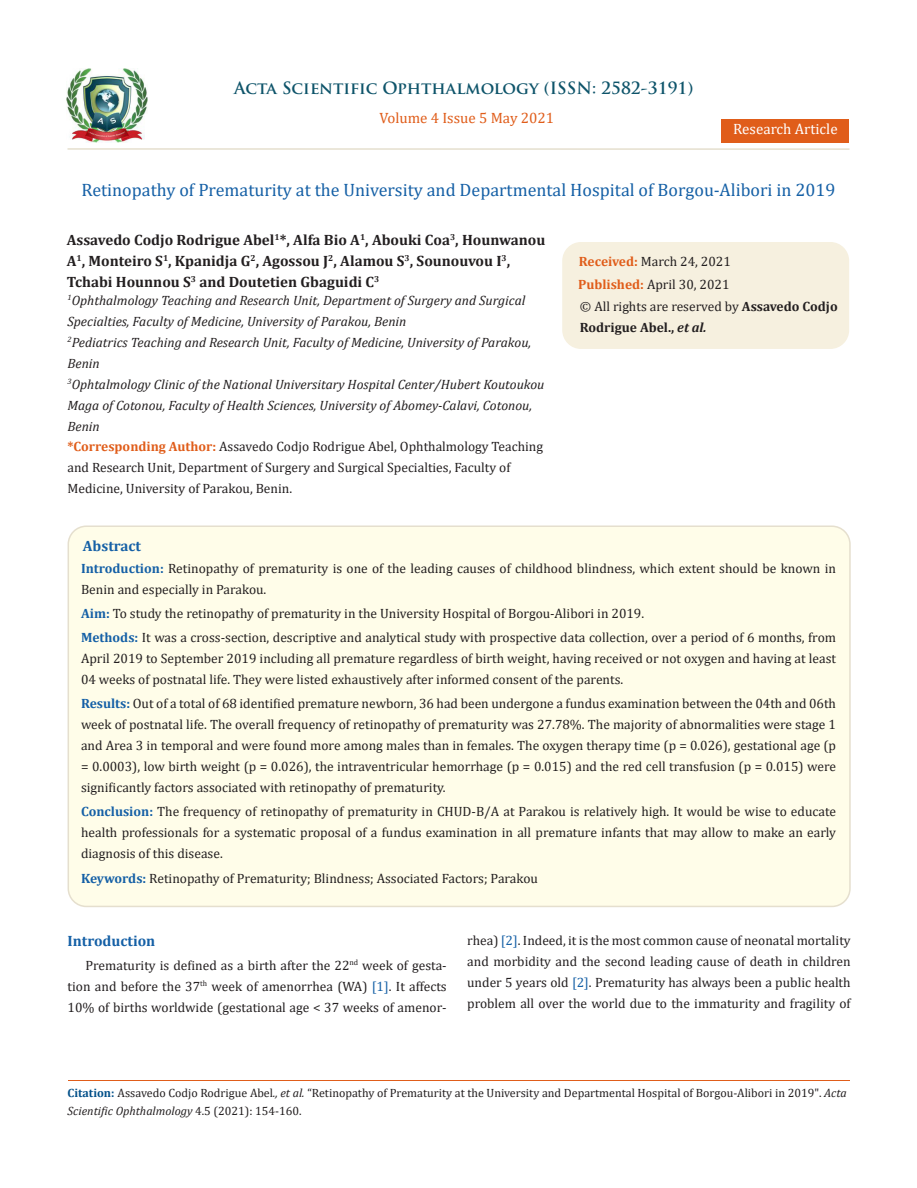
<style>
.page{position:relative;width:917px;height:1188px;background:#fff}
.page>*{position:absolute;margin:0;border:0;box-sizing:border-box;transform-origin:0 0}
.t1{font:18px "Cambria";color:#1560a6}
.t2{font:700 16.5px "Trajan Pro";color:#0e546a}
.t3{font:700 15px/21px "Cambria";color:#231f20}
.t4{font:15px "Cambria";color:#e05d1a}
.t5{font:700 15px "Cambria";color:#1560a6}
.t6{font:15px "Cambria";color:#fff}
.t7{font:13.5px/21px "Cambria";color:#231f20;text-align:justify}
.t8{font:italic 13.5px/21px "Cambria";color:#231f20}
.t9{font:700 13.5px/21px "Cambria";color:#231f20}
.t10{font:12px/18px "Cambria";color:#231f20}
.s1{font-weight:700;color:#e05d1a}
.s2{font-weight:400}
.s3{font-style:italic}
.s4{font-weight:700;color:#1560a6}
.s5{color:#1560a6}
.s6{font-weight:700;color:#035089}
</style>
<div class="page">
<img style="left:67px;top:68px;width:80px;height:74px">
<div style="left:721px;top:119px;width:128px;height:23px;background:#e05d1a"></div>
<div style="left:563px;top:243px;width:285px;height:105px;background:#f6f0df;border-radius:18px"></div>
<div style="left:562px;top:242px;width:287px;height:107px;border:2px solid #f6f0df;border-radius:18px"></div>
<div style="left:68px;top:526px;width:782px;height:380px;background:#fffde9;border-radius:18px"></div>
<div style="left:68px;top:525px;width:782px;height:382px;border:2px solid #e5dfce;border-radius:18px"></div>
<hr style="left:68px;top:1081px;width:781px;height:1px;background:#e05d1a">
<hr style="left:67px;top:148px;width:782px;height:2px;background:#e5dfce">
<p class="t2" style="left:234px;top:77px;width:461px">Acta Scientific Ophthalmology (ISSN: 2582-3191)</p>
<p class="t4" style="left:379px;top:109px;width:176px">Volume 4 Issue 5 May 2021</p>
<p class="t6" style="left:733px;top:120px;width:106px">Research Article</p>
<p class="t1" style="left:81px;top:180px;width:755px">Retinopathy of Prematurity at the University and Departmental Hospital of Borgou-Alibori in 2019</p>
<p class="t3" style="left:67px;top:229px;width:480px">Assavedo Codjo Rodrigue Abel<sup>1</sup>*, Alfa Bio A<sup>1</sup>, Abouki Coa<sup>3</sup>, Hounwanou<br>A<sup>1</sup>, Monteiro S<sup>1</sup>, Kpanidja G<sup>2</sup>, Agossou J<sup>2</sup>, Alamou S<sup>3</sup>, Sounouvou I<sup>3</sup>,<br>Tchabi Hounnou S<sup>3</sup> and Doutetien Gbaguidi C<sup>3</sup></p>
<p class="t8" style="left:67px;top:289px;width:459px"><sup>1</sup>Ophthalmology Teaching and Research Unit, Department of Surgery and Surgical<br>Specialties, Faculty of Medicine, University of Parakou, Benin</p>
<p class="t8" style="left:67px;top:331px;width:465px"><sup>2</sup>Pediatrics Teaching and Research Unit, Faculty of Medicine, University of Parakou,<br>Benin</p>
<p class="t8" style="left:67px;top:373px;width:478px"><sup>3</sup>Ophtalmology Clinic of the National Universitary Hospital Center/Hubert Koutoukou<br>Maga of Cotonou, Faculty of Health Sciences, University of Abomey-Calavi, Cotonou,<br>Benin</p>
<p class="t7" style="left:67px;top:436px;width:477px;text-align:left"><span class="s1">*Corresponding Author:</span> Assavedo Codjo Rodrigue Abel, Ophthalmology Teaching and Research Unit, Department of Surgery and Surgical Specialties, Faculty of<br>Medicine, University of Parakou, Benin.</p>
<p class="t7" style="left:579px;top:251px;width:153px"><span class="s1">Received:</span> March 24, 2021</p>
<p class="t7" style="left:578px;top:274px;width:153px"><span class="s1">Published:</span> April 30, 2021</p>
<p class="t9" style="left:580px;top:295px;width:259px"><span class="s2">© All rights are reserved by</span> Assavedo Codjo<br>Rodrigue Abel., <span class="s3">et al.</span></p>
<p class="t5" style="left:83px;top:535px;width:60px">Abstract</p>
<p class="t7" style="left:81px;top:558px;width:756px"><span class="s4">Introduction:</span> Retinopathy of prematurity is one of the leading causes of childhood blindness, which extent should be known in<br>Benin and especially in Parakou.</p>
<p class="t7" style="left:81px;top:603px;width:564px"><span class="s4">Aim:</span> To study the retinopathy of prematurity in the University Hospital of Borgou-Alibori in 2019.</p>
<p class="t7" style="left:81px;top:627px;width:756px"><span class="s4">Methods:</span> It was a cross-section, descriptive and analytical study with prospective data collection, over a period of 6 months, from April 2019 to September 2019 including all premature regardless of birth weight, having received or not oxygen and having at least 04 weeks of postnatal life. They were listed exhaustively after informed consent of the parents.</p>
<p class="t7" style="left:81px;top:693px;width:756px"><span class="s4">Results:</span> Out of a total of 68 identified premature newborn, 36 had been undergone a fundus examination between the 04th and 06th week of postnatal life. The overall frequency of retinopathy of prematurity was 27.78%. The majority of abnormalities were stage 1 and Area 3 in temporal and were found more among males than in females. The oxygen therapy time (p = 0.026), gestational age (p = 0.0003), low birth weight (p = 0.026), the intraventricular hemorrhage (p = 0.015) and the red cell transfusion (p = 0.015) were significantly factors associated with retinopathy of prematurity.</p>
<p class="t7" style="left:81px;top:801px;width:756px"><span class="s4">Conclusion:</span> The frequency of retinopathy of prematurity in CHUD-B/A at Parakou is relatively high. It would be wise to educate health professionals for a systematic proposal of a fundus examination in all premature infants that may allow to make an early diagnosis of this disease.</p>
<p class="t7" style="left:81px;top:867px;width:458px"><span class="s4">Keywords:</span> Retinopathy of Prematurity; Blindness; Associated Factors; Parakou</p>
<p class="t5" style="left:68px;top:930px;width:89px">Introduction</p>
<p class="t7" style="left:68px;top:954px;width:381px;text-indent:18px">Prematurity is defined as a birth after the 22<sup>nd</sup> week of gesta&shy;tion and before the 37<sup>th</sup> week of amenorrhea (WA) <span class="s5">[1]</span>. It affects 10% of births worldwide (gestational age &lt; 37 weeks of amenor-</p>
<p class="t7" style="left:467px;top:930px;width:385px">rhea) <span class="s5">[2]</span>. Indeed, it is the most common cause of neonatal mortality and morbidity and the second leading cause of death in children under 5 years old <span class="s5">[2]</span>. Prematurity has always been a public health problem all over the world due to the immaturity and fragility of</p>
<p class="t10" style="left:68px;top:1084px;width:780px"><span class="s6">Citation:</span> Assavedo Codjo Rodrigue Abel<span class="s3">., et al.</span> “Retinopathy of Prematurity at the University and Departmental Hospital of Borgou-Alibori in 2019". <span class="s3">Acta<br>Scientific Ophthalmology</span> 4.5 (2021): 154-160.</p>
</div>
